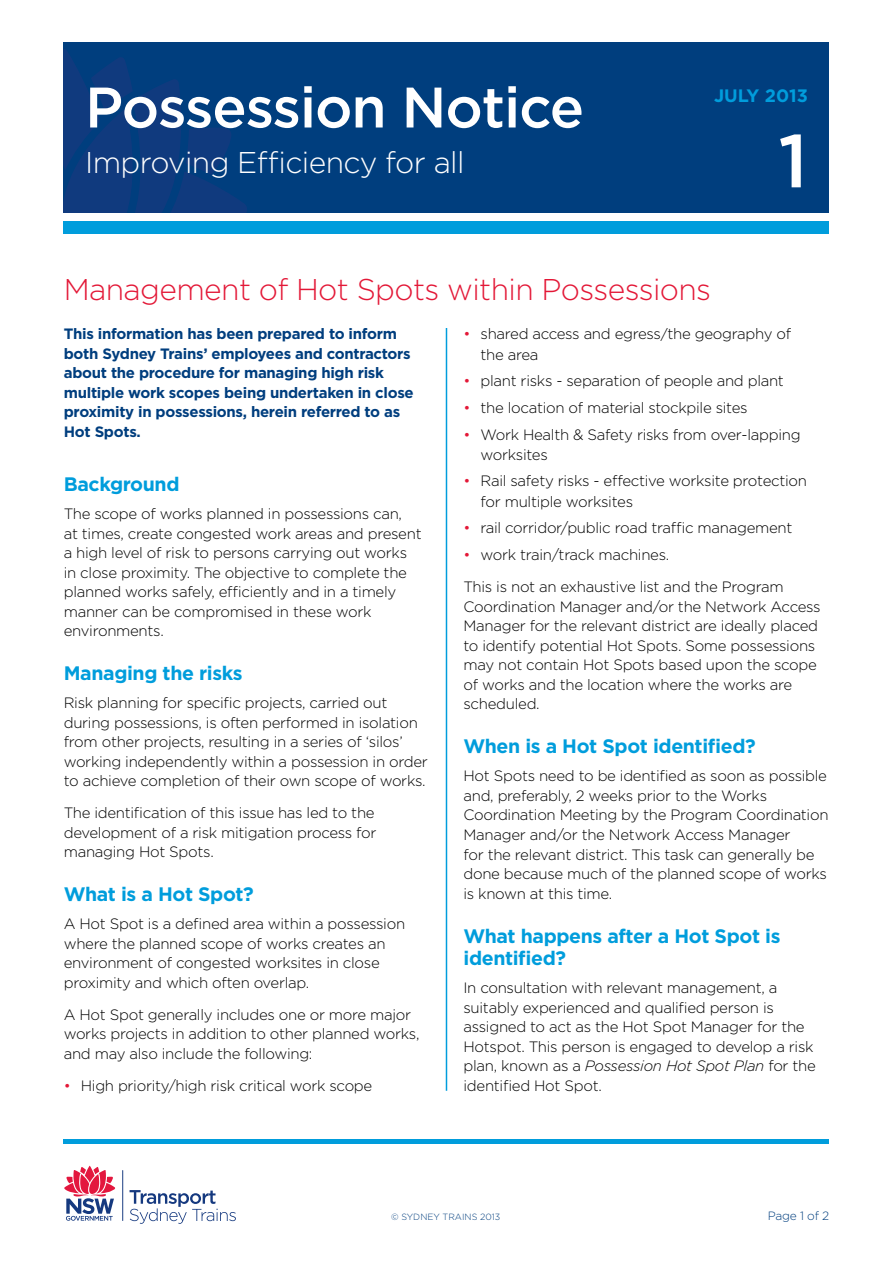
<style>
.page{position:relative;width:893px;height:1263px;background:#fff}
.page>*{position:absolute;margin:0;border:0;box-sizing:border-box;transform-origin:0 0}
.t1{font:500 75px "Gotham";color:#fff}
.t2{font:500 57px "Gotham";letter-spacing:-.02em;color:#fff}
.t3{font:300 30px "Gotham";letter-spacing:-.02em;color:#e31837}
.t4{font:300 30px "Gotham";letter-spacing:-.02em;color:#fff}
.t5{font:700 19.5px/22.5px "Gotham";letter-spacing:-.02em;color:#009ddc}
.t6{font:700 18px "Gotham";color:#009ddc}
.t7{font:300 15px/19.5px "Gotham";letter-spacing:-.02em;color:#000}
.t8{font:700 15px/19.5px "Gotham";letter-spacing:-.02em;color:#003e7e}
.t9{font:300 12px "Gotham";letter-spacing:-.02em;color:#003e7e}
.t10{font:300 9px "Gotham";color:#003e7e}
.s1{color:#e31837}
.s2{font-style:italic}
</style>
<div class="page">
<div style="left:64px;top:43px;width:765px;height:170px;background:#003e7e"></div>
<svg style="left:64px;top:49px;width:183px;height:164px"></svg>
<div style="left:64px;top:221px;width:765px;height:13px;background:#009ddc"></div>
<hr style="left:64px;top:1140px;width:765px;height:4px;background:#009ddc">
<hr style="left:446px;top:276px;width:1px;height:815px;background:#009ddc">
<hr style="left:122px;top:1170px;width:1px;height:51px;background:#15397f">
<svg style="left:64px;top:1165px;width:52px;height:56px"></svg>
<svg style="left:130px;top:1190px;width:106px;height:34px"></svg>
<div style="left:64px;top:276px;width:765px;height:51px;background:#fff"></div>
<h2 class="t2" style="left:85px;top:70px;width:501px">Possession Notice</h2>
<h3 class="t4" style="left:85px;top:144px;width:381px">Improving Efficiency for all</h3>
<p class="t6" style="left:714px;top:83px;width:95px">JULy 2013</p>
<h1 class="t1" style="left:778px;top:112px;width:31px">1</h1>
<h3 class="t3" style="left:64px;top:271px;width:649px">Management of Hot Spots within Possessions</h3>
<p class="t8" style="left:64px;top:324px;width:351px">This information has been prepared to inform both Sydney Trains’ employees and contractors about the procedure for managing high risk multiple work scopes being undertaken in close proximity in possessions, herein referred to as Hot Spots.</p>
<h3 class="t5" style="left:64px;top:473px;width:117px">Background</h3>
<p class="t7" style="left:64px;top:504px;width:359px">The scope of works planned in possessions can,<br>at times, create congested work areas and present a high level of risk to persons carrying out works in close proximity. The objective to complete the planned works safely, efficiently and in a timely manner can be compromised in these work environments.</p>
<h3 class="t5" style="left:64px;top:662px;width:180px">Managing the risks</h3>
<p class="t7" style="left:64px;top:693px;width:366px">Risk planning for specific projects, carried out during possessions, is often performed in isolation from other projects, resulting in a series of ‘silos’ working independently within a possession in order to achieve completion of their own scope of works.</p>
<p class="t7" style="left:64px;top:803px;width:314px">The identification of this issue has led to the development of a risk mitigation process for managing Hot Spots.</p>
<h3 class="t5" style="left:64px;top:883px;width:192px">What is a Hot Spot?</h3>
<p class="t7" style="left:64px;top:914px;width:343px">A Hot Spot is a defined area within a possession where the planned scope of works creates an environment of congested worksites in close proximity and which often overlap.</p>
<p class="t7" style="left:64px;top:1004px;width:357px">A Hot Spot generally includes one or more major works projects in addition to other planned works, and may also include the following:</p>
<p class="t7" style="left:64px;top:1076px;width:310px"><span class="s1">•</span> High priority/high risk critical work scope</p>
<p class="t7" style="left:480px;top:324px;width:312px;line-height:20.2px;text-indent:-17px"><span class="s1">•</span> shared access and egress/the geography of the area</p>
<p class="t7" style="left:463px;top:371px;width:322px"><span class="s1">•</span> plant risks - separation of people and plant</p>
<p class="t7" style="left:463px;top:397px;width:286px"><span class="s1">•</span> the location of material stockpile sites</p>
<p class="t7" style="left:480px;top:424px;width:322px;line-height:20.2px;text-indent:-17px"><span class="s1">•</span> Work Health &amp; Safety risks from over‑lapping worksites</p>
<p class="t7" style="left:480px;top:471px;width:328px;line-height:20.2px;text-indent:-17px"><span class="s1">•</span> Rail safety risks - effective worksite protection for multiple worksites</p>
<p class="t7" style="left:463px;top:518px;width:330px"><span class="s1">•</span> rail corridor/public road traffic management</p>
<p class="t7" style="left:463px;top:538px;width:322px;line-height:32.2px"><span class="s1">•</span> work train/track machines.<br>This is not an exhaustive list and the Program</p>
<p class="t7" style="left:463px;top:596px;width:359px">Coordination Manager and/or the Network Access Manager for the relevant district are ideally placed to identify potential Hot Spots. Some possessions may not contain Hot Spots based upon the scope of works and the location where the works are scheduled.</p>
<h3 class="t5" style="left:463px;top:735px;width:294px">When is a Hot Spot identified?</h3>
<p class="t7" style="left:463px;top:766px;width:366px">Hot Spots need to be identified as soon as possible and, preferably, 2 weeks prior to the Works Coordination Meeting by the Program Coordination Manager and/or the Network Access Manager<br>for the relevant district. This task can generally be done because much of the planned scope of works is known at this time.</p>
<h3 class="t5" style="left:463px;top:924px;width:318px">What happens after a Hot Spot is identified?</h3>
<p class="t7" style="left:463px;top:978px;width:354px">In consultation with relevant management, a suitably experienced and qualified person is assigned to act as the Hot Spot Manager for the Hotspot. This person is engaged to develop a risk plan, known as a <span class="s2">Possession Hot Spot Plan</span> for the identified Hot Spot.</p>
<p class="t10" style="left:391px;top:1211px;width:111px">© Sydney Trains 2013</p>
<p class="t9" style="left:768px;top:1208px;width:63px">Page 1 of 2</p>
</div>
